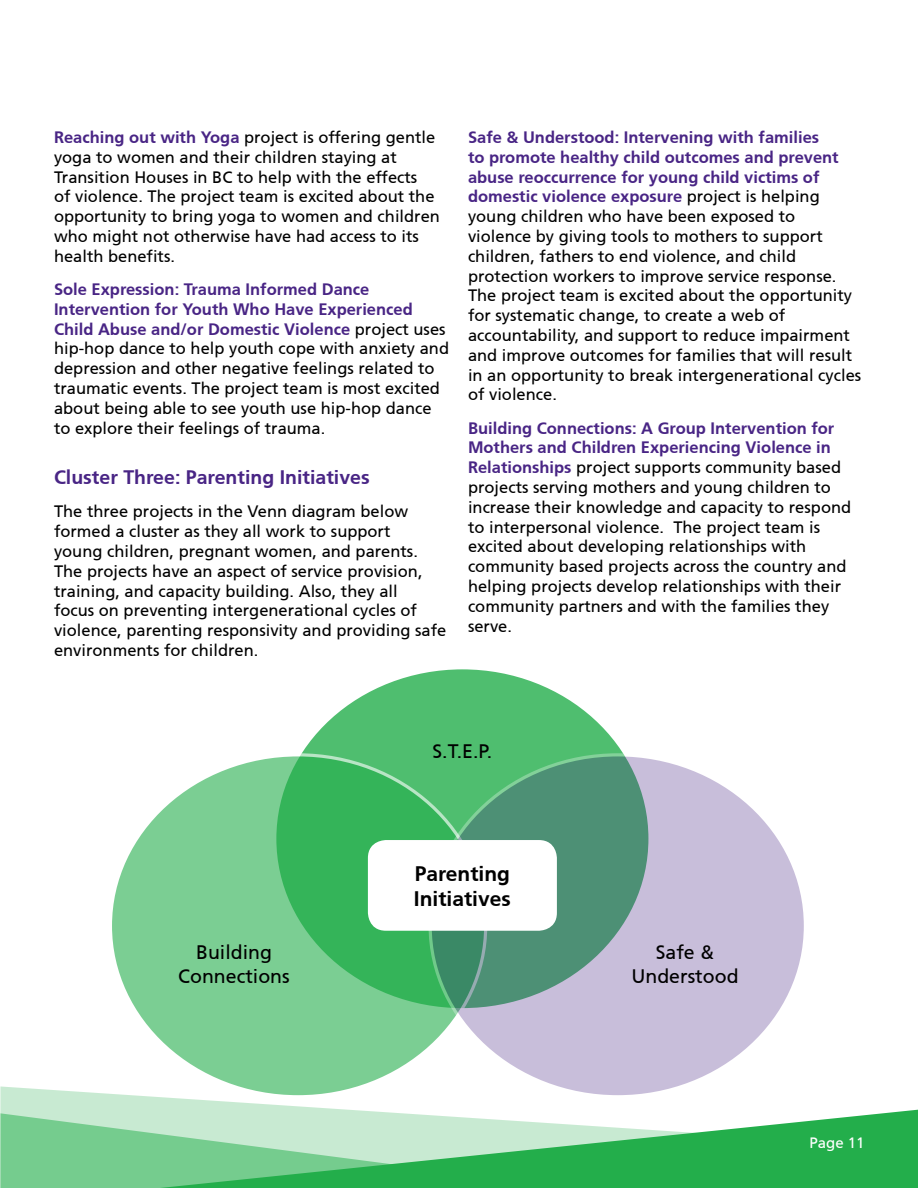
<style>
.page{position:relative;width:918px;height:1188px;background:#fff}
.page>*{position:absolute;margin:0;border:0;box-sizing:border-box;transform-origin:0 0}
.t1{font:700 21px/25.2px "Articulate";color:#000}
.t2{font:19.5px/23.4px "Articulate";color:#000;text-align:center}
.t3{font:700 19.5px "Articulate";color:#492585}
.t4{font:16.5px/19.8px "Articulate";color:#000}
.t5{font:15px "Articulate";color:#fff}
.s1{font-weight:700;color:#492585}
</style>
<div class="page">
<svg style="left:1px;top:1086px;width:917px;height:27px"></svg>
<svg style="left:1px;top:1113px;width:159px;height:75px;background:#80d097"></svg>
<svg style="left:0;top:1086px;width:1px;height:102px"></svg>
<svg style="left:160px;top:1110px;width:758px;height:78px;background:#72cb8b"></svg>
<div style="left:275px;top:668px;width:375px;height:342px;background:#4fbe6f;border-radius:50%"></div>
<svg style="left:110px;top:755px;width:376px;height:342px;background:#69c784"></svg>
<svg style="left:430px;top:755px;width:375px;height:342px;background:#9fafb8"></svg>
<div style="left:368px;top:840px;width:189px;height:91px;background:#fff;border-radius:18px"></div>
<p class="t4" style="left:54px;top:127px;width:387px"><span class="s1">Reaching out with Yoga</span> project is offering gentle yoga to women and their children staying at Transition Houses in BC to help with the effects<br>of violence. The project team is excited about the opportunity to bring yoga to women and children who might not otherwise have had access to its health benefits.</p>
<p class="t4" style="left:54px;top:279px;width:397px"><span class="s1">Sole Expression: Trauma Informed Dance Intervention for Youth Who Have Experienced Child Abuse and/or Domestic Violence</span> project uses hip-hop dance to help youth cope with anxiety and depression and other negative feelings related to traumatic events. The project team is most excited about being able to see youth use hip-hop dance to explore their feelings of trauma.</p>
<p class="t3" style="left:54px;top:466px;width:317px">Cluster Three: Parenting Initiatives</p>
<p class="t4" style="left:54px;top:502px;width:394px">The three projects in the Venn diagram below formed a cluster as they all work to support<br>young children, pregnant women, and parents.<br>The projects have an aspect of service provision, training, and capacity building. Also, they all<br>focus on preventing intergenerational cycles of violence, parenting responsivity and providing safe environments for children.</p>
<p class="t4" style="left:468px;top:127px;width:395px"><span class="s1">Safe &amp; Understood: Intervening with families<br>to promote healthy child outcomes and prevent abuse reoccurrence for young child victims of domestic violence exposure</span> project is helping young children who have been exposed to violence by giving tools to mothers to support children, fathers to end violence, and child protection workers to improve service response.<br>The project team is excited about the opportunity for systematic change, to create a web of accountability, and support to reduce impairment and improve outcomes for families that will result in an opportunity to break intergenerational cycles of violence.</p>
<p class="t4" style="left:468px;top:418px;width:385px"><span class="s1">Building Connections: A Group Intervention for Mothers and Children Experiencing Violence in Relationships</span> project supports community based projects serving mothers and young children to increase their knowledge and capacity to respond to interpersonal violence. The project team is excited about developing relationships with community based projects across the country and helping projects develop relationships with their community partners and with the families they serve.</p>
<p class="t2" style="left:433px;top:739px;width:61px">S.T.E.P.</p>
<p class="t2" style="left:178px;top:940px;width:113px">Building<br>Connections</p>
<p class="t1" style="left:414px;top:861px;width:98px">Parenting<br>Initiatives</p>
<p class="t2" style="left:631px;top:940px;width:109px">Safe &amp;<br>Understood</p>
<p class="t5" style="left:810px;top:1134px;width:57px">Page 11</p>
</div>
